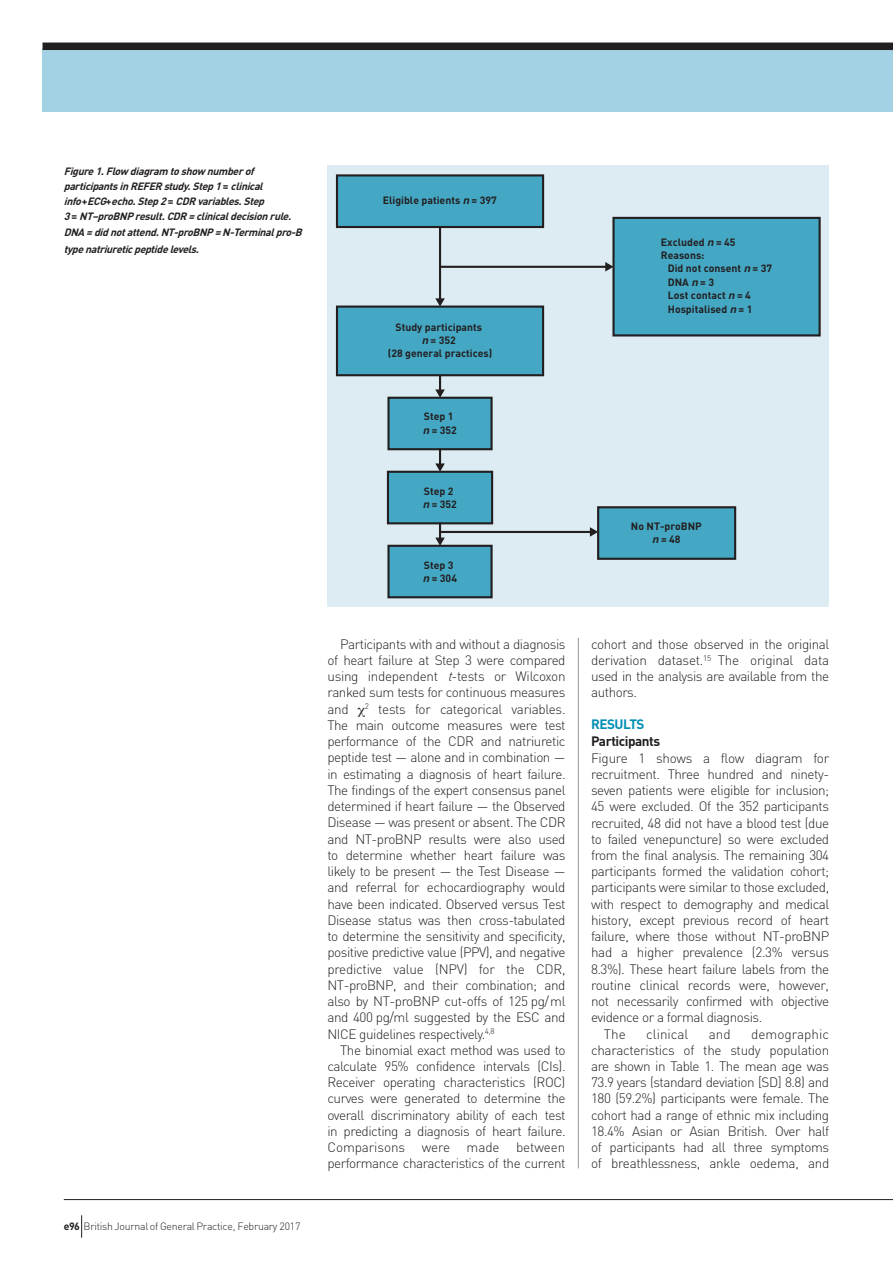
<style>
.page{position:relative;width:893px;height:1263px;background:#fff}
.page>*{position:absolute;margin:0;border:0;box-sizing:border-box;transform-origin:0 0}
.t1{font:300 13.5px/16.2px "DIN";letter-spacing:-.035em;color:#231f20;text-align:justify}
.t2{font:700 13.5px "DIN";letter-spacing:-.035em;color:#231f20}
.t3{font:300 13.5px "DIN";color:#231f20}
.t4{font:700 13.5px "DIN";letter-spacing:-.035em;color:#008fb3}
.t5{font:italic 700 10.5px/15px "DIN";color:#231f20}
.t6{font:700 10.5px/13.5px "DIN";color:#231f20}
.t7{font:300 10.5px "DIN";letter-spacing:-.025em;color:#231f20}
.s1{font-style:normal}
.s2{font-family:"Helvetica";font-style:italic}
.s3{font-weight:700}
.s4{font-style:italic}
</style>
<div class="page">
<div style="left:43px;top:48px;width:850px;height:64px;background:#a2d2e3"></div>
<div style="left:43px;top:43px;width:850px;height:7px;background:#231f20"></div>
<hr style="left:578px;top:638px;width:1px;height:530px;background:#939598">
<div style="left:327px;top:166px;width:502px;height:441px;background:#ddecf3"></div>
<div style="left:337px;top:175px;width:206px;height:52px;background:#44a8c5"></div>
<div style="left:336px;top:174px;width:208px;height:54px;border:2px solid #231f20"></div>
<div style="left:337px;top:307px;width:206px;height:68px;background:#44a8c5"></div>
<div style="left:336px;top:305px;width:208px;height:71px;border:2px solid #231f20"></div>
<div style="left:388px;top:398px;width:104px;height:51px;background:#44a8c5"></div>
<div style="left:387px;top:397px;width:106px;height:53px;border:2px solid #231f20"></div>
<div style="left:613px;top:218px;width:207px;height:117px;background:#44a8c5"></div>
<div style="left:612px;top:217px;width:209px;height:119px;border:2px solid #231f20"></div>
<div style="left:388px;top:546px;width:104px;height:51px;background:#44a8c5"></div>
<div style="left:387px;top:545px;width:106px;height:53px;border:2px solid #231f20"></div>
<div style="left:388px;top:472px;width:104px;height:51px;background:#44a8c5"></div>
<div style="left:387px;top:471px;width:106px;height:53px;border:2px solid #231f20"></div>
<div style="left:598px;top:507px;width:137px;height:52px;background:#44a8c5"></div>
<div style="left:597px;top:506px;width:139px;height:54px;border:2px solid #231f20"></div>
<hr style="left:439px;top:227px;width:2px;height:73px;background:#231f20">
<svg style="left:435px;top:298px;width:10px;height:9px"></svg>
<svg style="left:435px;top:375px;width:10px;height:23px"></svg>
<svg style="left:435px;top:449px;width:10px;height:23px"></svg>
<svg style="left:435px;top:523px;width:10px;height:23px"></svg>
<hr style="left:440px;top:266px;width:167px;height:2px;background:#231f20">
<svg style="left:605px;top:262px;width:8px;height:10px"></svg>
<hr style="left:440px;top:531px;width:151px;height:2px;background:#231f20">
<svg style="left:590px;top:527px;width:8px;height:10px"></svg>
<svg style="left:81px;top:1215px;width:1px;height:23px"></svg>
<hr style="left:64px;top:1199px;width:829px;height:1px;background:#231f20">
<p class="t5" style="left:64px;top:163px;width:232px">Figure1.Flow diagram toshow numberof participantsinREFERstudy.Step1 <span class="s1">=</span> clinical<br>info<span class="s1">+</span> ECG<span class="s1">+</span> echo.Step2 <span class="s1">=</span> CDRvariables.Step<br>3 <span class="s1">=</span> NT–proBNPresult.CDR = clinicaldecisionrule.</p>
<p class="t5" style="left:64px;top:224px;width:243px;line-height:16.5px">DNA = didnotattend.NT-proBNP = N-Terminalpro-B typenatriureticpeptidelevels.</p>
<p class="t6" style="left:383px;top:193px;width:116px">Eligible patients <span class="s2">n</span> = 397</p>
<p class="t7" style="left:64px;top:1219px;width:238px"><span class="s3">e96</span> British Journal of General Practice, February 2017</p>
<p class="t6" style="left:388px;top:320px;width:106px;line-height:13px;text-align:center">Study participants<br><span class="s2">n</span> = 352<br>(28 general practices)</p>
<p class="t6" style="left:423px;top:409px;width:36px">Step 1 <span class="s2">n</span> = 352</p>
<p class="t6" style="left:423px;top:484px;width:36px">Step 2 <span class="s2">n</span> = 352</p>
<p class="t6" style="left:423px;top:557px;width:36px">Step 3 <span class="s2">n</span> = 304</p>
<p class="t1" style="left:327px;top:636px;width:240px;text-indent:13px">Participants with and without a diagnosis of heart failure at Step 3 were compared using independent <span class="s4">t</span>-tests or Wilcoxon ranked sum tests for continuous measures and <sup>2</sup> tests for categorical variables.<br>The main outcome measures were test performance of the CDR and natriuretic peptide test — alone and in combination — in estimating a diagnosis of heart failure.<br>The findings of the expert consensus panel determined if heart failure — the Observed Disease — was present or absent. The CDR and NT-proBNP results were also used to determine whether heart failure was likely to be present — the Test Disease — and referral for echocardiography would have been indicated. Observed versus Test Disease status was then cross-tabulated to determine the sensitivity and specificity, positive predictive value (PPV), and negative predictive value (NPV) for the CDR, NT-proBNP, and their combination; and also by NT-proBNP cut-offs of 125 pg/ml and 400 pg/ml suggested by the ESC and NICE guidelines respectively.<sup>4,8</sup></p>
<p class="t1" style="left:327px;top:1042px;width:240px;text-indent:13px">The binomial exact method was used to calculate 95% confidence intervals (CIs).<br>Receiver operating characteristics (ROC) curves were generated to determine the overall discriminatory ability of each test in predicting a diagnosis of heart failure.<br>Comparisons were made between performance characteristics of the current</p>
<p class="t6" style="left:661px;top:236px;width:76px;line-height:12.6px">Excluded <span class="s2">n</span> = 45<br>Reasons:</p>
<p class="t6" style="left:668px;top:261px;width:106px">Did not consent <span class="s2">n</span> = 37<br>DNA <span class="s2">n</span> = 3<br>Lost contact <span class="s2">n</span> = 4<br>Hospitalised <span class="s2">n</span> = 1</p>
<p class="t6" style="left:631px;top:519px;width:72px;text-align:center">No NT-proBNP <span class="s2">n</span> = 48</p>
<p class="t1" style="left:591px;top:636px;width:240px">cohort and those observed in the original derivation dataset.<sup>15</sup> The original data used in the analysis are available from the authors.</p>
<p class="t4" style="left:591px;top:715px;width:55px">RESULTS</p>
<p class="t2" style="left:591px;top:733px;width:71px">Participants</p>
<p class="t1" style="left:591px;top:749px;width:240px">Figure 1 shows a flow diagram for</p>
<p class="t1" style="left:591px;top:766px;width:240px">recruitment. Three hundred and ninety-</p>
<p class="t1" style="left:591px;top:782px;width:240px">seven patients were eligible for inclusion;</p>
<p class="t1" style="left:591px;top:798px;width:240px">45 were excluded. Of the 352 participants</p>
<p class="t1" style="left:591px;top:814px;width:240px">recruited, 48 did not have a blood test (due</p>
<p class="t1" style="left:591px;top:831px;width:240px">to failed venepuncture) so were excluded</p>
<p class="t1" style="left:591px;top:847px;width:240px">from the final analysis. The remaining 304</p>
<p class="t1" style="left:591px;top:863px;width:240px">participants formed the validation cohort;</p>
<p class="t1" style="left:591px;top:879px;width:240px">participants were similar to those excluded,</p>
<p class="t1" style="left:591px;top:896px;width:240px">with respect to demography and medical</p>
<p class="t1" style="left:591px;top:912px;width:240px">history, except previous record of heart</p>
<p class="t1" style="left:591px;top:928px;width:240px">failure, where those without NT-proBNP</p>
<p class="t1" style="left:591px;top:944px;width:240px">had a higher prevalence (2.3% versus</p>
<p class="t1" style="left:591px;top:960px;width:240px">8.3%). These heart failure labels from the</p>
<p class="t1" style="left:591px;top:977px;width:240px">routine clinical records were, however,</p>
<p class="t1" style="left:591px;top:993px;width:240px">not necessarily confirmed with objective</p>
<p class="t1" style="left:591px;top:1009px;width:173px">evidence or a formal diagnosis.</p>
<p class="t1" style="left:604px;top:1025px;width:23px">The</p>
<p class="t3" style="left:646px;top:1025px;width:44px">clinical</p>
<p class="t1" style="left:709px;top:1025px;width:23px">and</p>
<p class="t1" style="left:591px;top:1025px;width:240px;text-indent:160px">demographic characteristics of the study population are shown in Table 1. The mean age was 73.9 years (standard deviation [SD] 8.8) and 180 (59.2%) participants were female. The cohort had a range of ethnic mix including 18.4% Asian or Asian British. Over half of participants had all three symptoms of breathlessness, ankle oedema, and</p>
</div>
